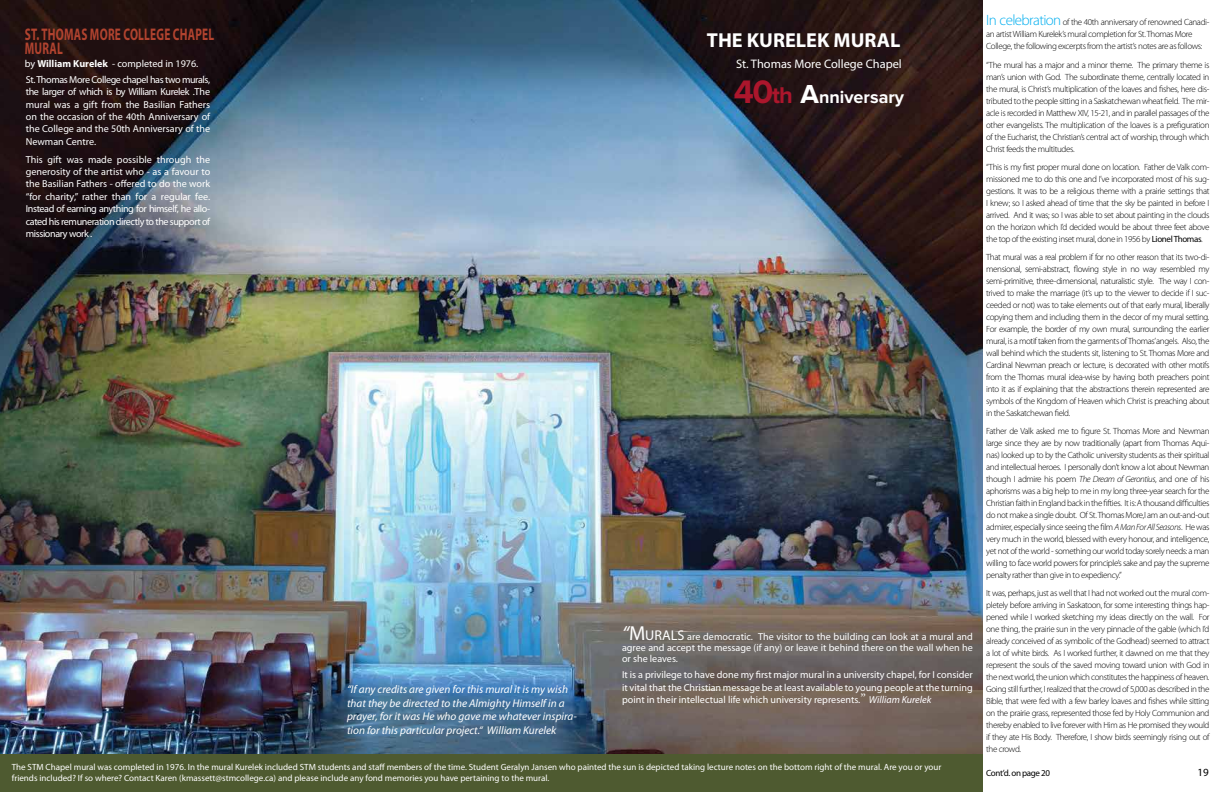
<style>
.page{position:relative;width:1224px;height:792px;background:#fff}
.page>*{position:absolute;margin:0;border:0;box-sizing:border-box;transform-origin:0 0}
.t1{font:700 20.2px "Myriad Pro";color:#fff}
.t2{font:700 18px "Proxima Nova";color:#fff}
.t3{font:700 16.9px/13.5px "Myriad Pro";letter-spacing:.02em;color:#b1432f;scale:.67 1}
.t4{font:12.4px "Myriad Pro";color:#fff}
.t5{font:italic 11.2px/13.5px "Myriad Pro";color:#fff}
.t6{font:11px "Myriad Pro";color:#000}
.t7{font:10.1px/12.4px "Myriad Pro";color:#fff;text-align:justify}
.t8{font:300 9px/12px "Myriad Pro";letter-spacing:-.04em;color:#000;text-align:justify}
.t9{font:9px/10.8px "Myriad Pro";color:#fff}
.t10{font:9px "Myriad Pro";letter-spacing:-.04em;color:#000}
.s1{font-size:15px;color:#00aeef}
.s2{font-weight:400}
.s3{font-style:italic}
.s4{font-weight:700}
.s5{font-size:33.8px;color:#ac162c}
.s6{font-size:23.6px;color:#ac162c}
.s7{font-size:27px}
.s8{font-style:italic;font-size:20.2px}
.s9{font-size:20.2px}
.s10{font-size:14.2px}
.s11{font-family:"Minion Pro";font-size:13.5px}
</style>
<div class="page">
<img style="left:0;top:0;width:982px;height:754px">
<div style="left:0;top:754px;width:982px;height:38px;background:#4e5a30"></div>
<p class="t8" style="left:986px;top:16px;width:225px;text-align:left"><span class="s1">In celebration</span> of the 40th anniversary of renowned Canadi&shy;an artist William Kurelek’s mural completion for St. Thomas More<br>College, the following excerpts from the artist’s notes are as follows:</p>
<p class="t8" style="left:986px;top:59px;width:225px">“The mural has a major and a minor theme. The primary theme is man’s union with God. The subordinate theme, centrally located in the mural, is Christ’s multiplication of the loaves and fishes, here dis&shy;tributed to the people sitting in a Saskatchewan wheat field. The mir&shy;acle is recorded in Matthew XIV, 15-21, and in parallel passages of the other evangelists. The multiplication of the loaves is a prefiguration of the Eucharist, the Christian’s central act of worship, through which Christ feeds the multitudes.</p>
<p class="t8" style="left:986px;top:161px;width:225px">“This is my first proper mural done on location. Father de Valk com&shy;missioned me to do this one and I’ve incorporated most of his sug&shy;gestions. It was to be a religious theme with a prairie settings that I knew; so I asked ahead of time that the sky be painted in before I arrived. And it was; so I was able to set about painting in the clouds on the horizon which I’d decided would be about three feet above the top of the existing inset mural, done in 1956 by <span class="s2">Lionel Thomas</span>.</p>
<p class="t8" style="left:986px;top:251px;width:225px">That mural was a real problem if for no other reason that its two-di&shy;mensional, semi-abstract, flowing style in no way resembled my semi-primitive, three-dimensional, naturalistic style. The way I con&shy;trived to make the marriage (it’s up to the viewer to decide if I suc&shy;ceeded or not) was to take elements out of that early mural, liberally copying them and including them in the decor of my mural setting.<br>For example, the border of my own mural, surrounding the earlier mural, is a motif taken from the garments of Thomas’angels. Also, the wall behind which the students sit, listening to St. Thomas More and Cardinal Newman preach or lecture, is decorated with other motifs from the Thomas mural idea-wise by having both preachers point into it as if explaining that the abstractions therein represented are symbols of the Kingdom of Heaven which Christ is preaching about in the Saskatchewan field.</p>
<p class="t8" style="left:986px;top:425px;width:225px">Father de Valk asked me to figure St. Thomas More and Newman large since they are by now traditionally (apart from Thomas Aqui&shy;nas) looked up to by the Catholic university students as their spiritual and intellectual heroes. I personally don’t know a lot about Newman though I admire his poem <span class="s3">The Dream of Gerontius</span>, and one of his aphorisms was a big help to me in my long three-year search for the Christian faith in England back in the fifties. It is: A thousand difficulties do not make a single doubt. Of St. Thomas More,I am an out-and-out admirer, especially since seeing the film <span class="s3">A Man For All Seasons</span>. He was very much in the world, blessed with every honour, and intelligence, yet not of the world - something our world today sorely needs: a man willing to face world powers for principle’s sake and pay the supreme penalty rather than give in to expediency.”</p>
<p class="t8" style="left:986px;top:587px;width:225px">It was, perhaps, just as well that I had not worked out the mural com&shy;pletely before arriving in Saskatoon, for some interesting things hap&shy;pened while I worked sketching my ideas directly on the wall. For one thing, the prairie sun in the very pinnacle of the gable (which I’d already conceived of as symbolic of the Godhead) seemed to attract a lot of white birds. As I worked further, it dawned on me that they represent the souls of the saved moving toward union with God in the next world, the union which constitutes the happiness of heaven.<br>Going still further, I realized that the crowd of 5,000 as described in the Bible, that were fed with a few barley loaves and fishes while sitting on the prairie grass, represented those fed by Holy Communion and thereby enabled to live forever with Him as He promised they would if they ate His Body. Therefore, I show birds seemingly rising out of the crowd.</p>
<p class="t10" style="left:986px;top:768px;width:65px">Cont’d. on page 20</p>
<h3 class="t3" style="left:25px;top:28px;width:284px">ST. THOMAS MORE COLLEGE CHAPEL<br>MURAL</h3>
<p class="t7" style="left:25px;top:58px;width:175px">by <span class="s4">William Kurelek</span> - completed in 1976.</p>
<h1 class="t1" style="left:707px;top:29px;width:195px">THE KURELEK MURAL</h1>
<h3 class="t4" style="left:736px;top:57px;width:167px">St. Thomas More College Chapel</h3>
<p class="t7" style="left:26px;top:73px;width:186px">St. Thomas More College chapel has two murals, the larger of which is by William Kurelek .The mural was a gift from the Basilian Fathers on the occasion of the 40th Anniversary of the College and the 50th Anniversary of the Newman Centre.</p>
<p class="t7" style="left:26px;top:153px;width:186px">This gift was made possible through the generosity of the artist who - as a favour to the Basilian Fathers - offered to do the work “for charity,” rather than for a regular fee.<br>Instead of earning anything for himself, he allo&shy;cated his remuneration directly to the support of missionary work .</p>
<h2 class="t2" style="left:734px;top:87px;width:172px"><span class="s5">40</span><span class="s6">th</span> <span class="s7">A</span>nniversary</h2>
<p class="t7" style="left:622px;top:631px;width:352px;line-height:11.2px"><span class="s8">“</span><span class="s9">M</span><span class="s10">URALS</span> are democratic. The visitor to the building can look at a mural and agree and accept the message (if any) or leave it behind there on the wall when he or she leaves.</p>
<p class="t7" style="left:622px;top:669px;width:352px">It is a privilege to have done my first major mural in a university chapel, for I consider it vital that the Christian message be at least available to young people at the turning point in their intellectual life which university represents.<span class="s11">”</span> <span class="s3">William Kurelek</span></p>
<p class="t5" style="left:347px;top:683px;width:231px">“If any credits are given for this mural it is my wish that they be directed to the Almighty Himself in a prayer, for it was He who gave me whatever inspira&shy;tion for this particular project.“ William Kurelek</p>
<p class="t9" style="left:12px;top:762px;width:931px">The STM Chapel mural was completed in 1976. In the mural Kurelek included STM students and staff members of the time. Student Geralyn Jansen who painted the sun is depicted taking lecture notes on the bottom right of the mural. Are you or your friends included? If so where? Contact Karen (kmassett@stmcollege.ca) and please include any fond memories you have pertaining to the mural.</p>
<p class="t6" style="left:1197px;top:766px;width:13px">19</p>
</div>
